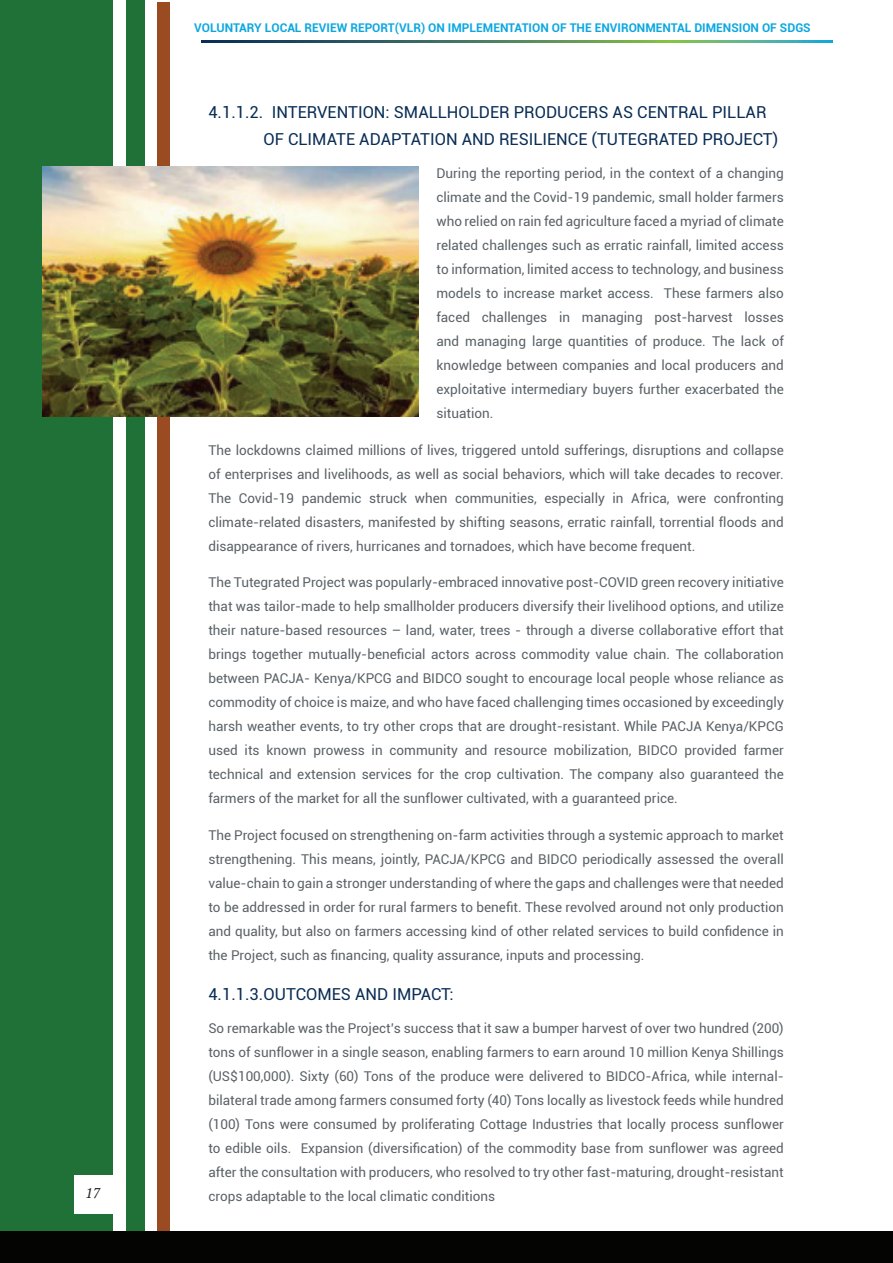
<style>
.page{position:relative;width:893px;height:1263px;background:#fff}
.page>*{position:absolute;margin:0;border:0;box-sizing:border-box;transform-origin:0 0}
.t1{font:16.5px/27px "Roboto";color:#092d55}
.t2{font:16.5px "Lin Libertine I";color:#231f20}
.Body_Copy_left{font:13.5px/24px "Roboto";color:#5a6267;text-align:justify}
.t3{font:700 12px "Roboto";color:#0da7e0}
</style>
<div class="page">
<div style="left:0;top:0;width:145px;height:1263px;background:#1f7138"></div>
<div style="left:74px;top:1176px;width:39px;height:38px;background:#fff"></div>
<div style="left:113px;top:0;width:12px;height:1263px;background:#fff"></div>
<div style="left:157px;top:2px;width:13px;height:1261px;background:#9a4b21"></div>
<div style="left:0;top:1231px;width:893px;height:32px;background:#040503"></div>
<svg style="left:201px;top:40px;width:631px;height:3px"></svg>
<img style="left:43px;top:167px;width:376px;height:250px">
<p class="t2" style="left:85px;top:1184px;width:16px">17</p>
<p class="t3" style="left:194px;top:20px;width:618px">VOLUNTARY LOCAL REVIEW REPORT(VLR) ON IMPLEMENTATION OF THE ENVIRONMENTAL DIMENSION OF SDGS</p>
<p class="t1" style="left:264px;top:98px;width:516px;text-indent:-55px">4.1.1.2. INTERVENTION: SMALLHOLDER PRODUCERS AS CENTRAL PILLAR<br>OF CLIMATE ADAPTATION AND RESILIENCE (TUTEGRATED PROJECT)</p>
<p class="Body_Copy_left" style="left:436px;top:160px;width:349px">During the reporting period, in the context of a changing climate and the Covid-19 pandemic, small holder farmers who relied on rain fed agriculture faced a myriad of climate related challenges such as erratic rainfall, limited access to information, limited access to technology, and business models to increase market access. These farmers also faced challenges in managing post-harvest losses and managing large quantities of produce. The lack of knowledge between companies and local producers and exploitative intermediary buyers further exacerbated the situation.</p>
<p class="Body_Copy_left" style="left:208px;top:437px;width:577px">The lockdowns claimed millions of lives, triggered untold sufferings, disruptions and collapse of enterprises and livelihoods, as well as social behaviors, which will take decades to recover.<br>The Covid-19 pandemic struck when communities, especially in Africa, were confronting climate-related disasters, manifested by shifting seasons, erratic rainfall, torrential floods and disappearance of rivers, hurricanes and tornadoes, which have become frequent.</p>
<p class="Body_Copy_left" style="left:208px;top:570px;width:577px">The Tutegrated Project was popularly-embraced innovative post-COVID green recovery initiative that was tailor-made to help smallholder producers diversify their livelihood options, and utilize their nature-based resources – land, water, trees - through a diverse collaborative effort that brings together mutually-beneficial actors across commodity value chain. The collaboration between PACJA- Kenya/KPCG and BIDCO sought to encourage local people whose reliance as commodity of choice is maize, and who have faced challenging times occasioned by exceedingly harsh weather events, to try other crops that are drought-resistant. While PACJA Kenya/KPCG used its known prowess in community and resource mobilization, BIDCO provided farmer technical and extension services for the crop cultivation. The company also guaranteed the farmers of the market for all the sunflower cultivated, with a guaranteed price.</p>
<p class="Body_Copy_left" style="left:208px;top:823px;width:577px">The Project focused on strengthening on-farm activities through a systemic approach to market strengthening. This means, jointly, PACJA/KPCG and BIDCO periodically assessed the overall value-chain to gain a stronger understanding of where the gaps and challenges were that needed to be addressed in order for rural farmers to benefit. These revolved around not only production and quality, but also on farmers accessing kind of other related services to build confidence in the Project, such as financing, quality assurance, inputs and processing.</p>
<p class="t1" style="left:208px;top:980px;width:247px">4.1.1.3.OUTCOMES AND IMPACT:</p>
<p class="Body_Copy_left" style="left:208px;top:1015px;width:577px">So remarkable was the Project’s success that it saw a bumper harvest of over two hundred (200) tons of sunflower in a single season, enabling farmers to earn around 10 million Kenya Shillings (US$100,000). Sixty (60) Tons of the produce were delivered to BIDCO-Africa, while internal&shy;bilateral trade among farmers consumed forty (40) Tons locally as livestock feeds while hundred (100) Tons were consumed by proliferating Cottage Industries that locally process sunflower to edible oils. Expansion (diversification) of the commodity base from sunflower was agreed after the consultation with producers, who resolved to try other fast-maturing, drought-resistant crops adaptable to the local climatic conditions</p>
</div>
